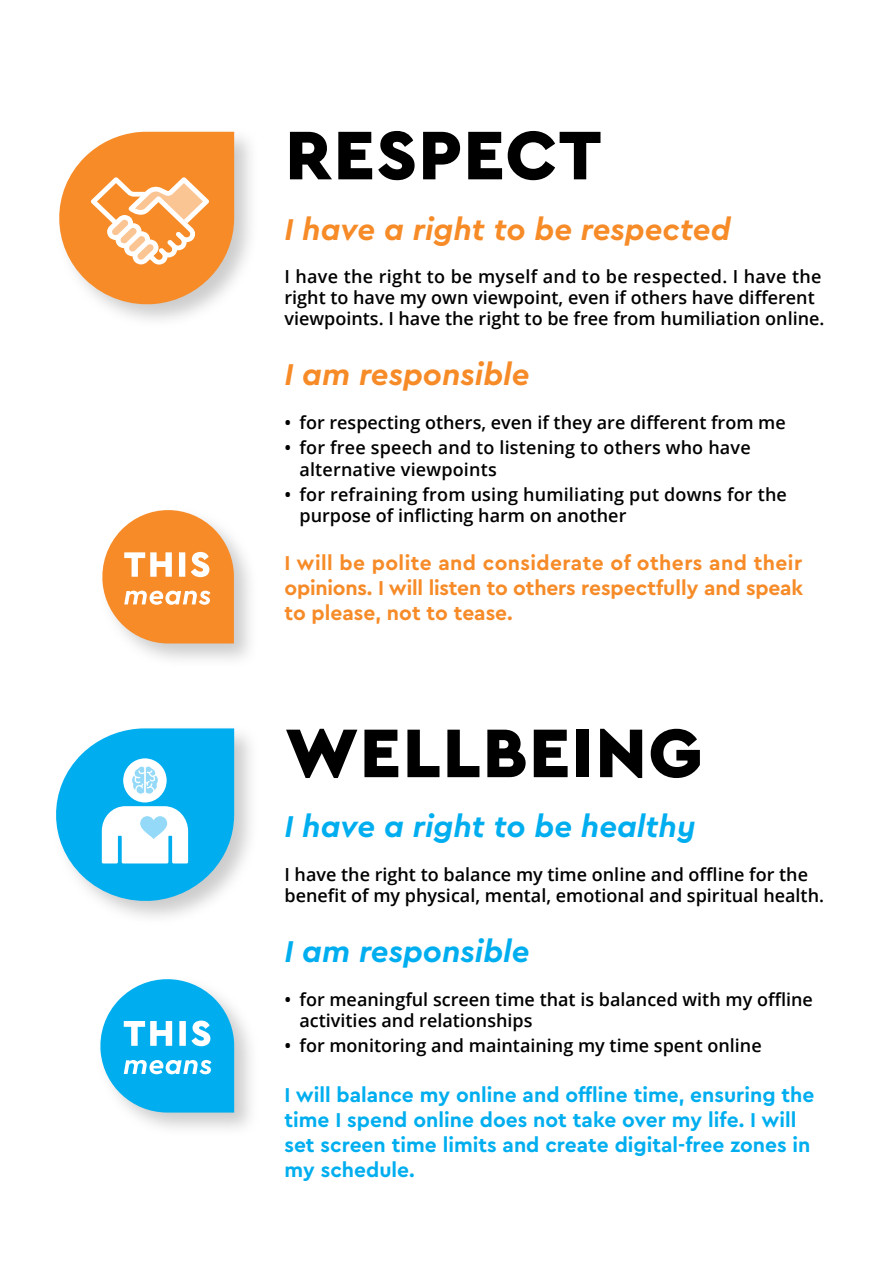
<style>
.page{position:relative;width:893px;height:1263px;background:#fff}
.page>*{position:absolute;margin:0;border:0;box-sizing:border-box;transform-origin:0 0}
.t1{font:900 72px "Cera GR";letter-spacing:.02em;color:#000}
.t2{font:italic 700 31.5px "Cera GR";color:#f68b28}
.t3{font:italic 700 31.5px "Cera GR";color:#00aeef}
.t4{font:700 21px/25.2px "Cera GR";color:#00aeef}
.t5{font:700 21px/25.2px "Cera GR";letter-spacing:-.005em;color:#f68b28;text-align:justify}
.t6{font:600 18px/21px "Open Sans";color:#000}
</style>
<div class="page">
<div style="left:96px;top:974px;width:163px;height:164px;background:#808080;opacity:.4"></div>
<svg style="left:99px;top:974px;width:135px;height:138px"></svg>
<div style="left:52px;top:724px;width:208px;height:202px;background:#808080;opacity:.4"></div>
<svg style="left:52px;top:728px;width:182px;height:175px"></svg>
<div style="left:98px;top:505px;width:161px;height:164px;background:#808080;opacity:.4"></div>
<svg style="left:101px;top:505px;width:133px;height:138px"></svg>
<div style="left:55px;top:127px;width:205px;height:203px;background:#808080;opacity:.4"></div>
<svg style="left:55px;top:132px;width:179px;height:174px"></svg>
<h1 class="t1" style="left:285px;top:114px;width:318px">RESPECT</h1>
<h2 class="t2" style="left:284px;top:211px;width:448px">I have a right to be respected</h2>
<p class="t6" style="left:284px;top:266px;width:541px">I have the right to be myself and to be respected. I have the right to have my own viewpoint, even if others have different viewpoints. I have the right to be free from humiliation online.</p>
<h2 class="t2" style="left:284px;top:357px;width:246px">I am responsible</h2>
<p class="t6" style="left:284px;top:412px;width:503px">• for respecting others, even if they are different from me</p>
<p class="t6" style="left:299px;top:437px;width:453px;text-indent:-15px">• for free speech and to listening to others who have alternative viewpoints</p>
<p class="t6" style="left:299px;top:484px;width:489px;text-indent:-15px">• for refraining from using humiliating put downs for the purpose of inflicting harm on another</p>
<p class="t5" style="left:284px;top:550px;width:520px">I will be polite and considerate of others and their opinions. I will listen to others respectfully and speak to please, not to tease.</p>
<h1 class="t1" style="left:285px;top:711px;width:418px">WELLBEING</h1>
<h2 class="t3" style="left:284px;top:809px;width:413px">I have a right to be healthy</h2>
<p class="t6" style="left:284px;top:863px;width:541px">I have the right to balance my time online and offline for the benefit of my physical, mental, emotional and spiritual health.</p>
<h2 class="t3" style="left:284px;top:934px;width:246px">I am responsible</h2>
<p class="t6" style="left:299px;top:988px;width:515px;text-indent:-15px">• for meaningful screen time that is balanced with my offline activities and relationships</p>
<p class="t6" style="left:284px;top:1035px;width:479px">• for monitoring and maintaining my time spent online</p>
<p class="t4" style="left:284px;top:1082px;width:531px">I will balance my online and offline time, ensuring the time I spend online does not take over my life. I will set screen time limits and create digital-free zones in my schedule.</p>
</div>
